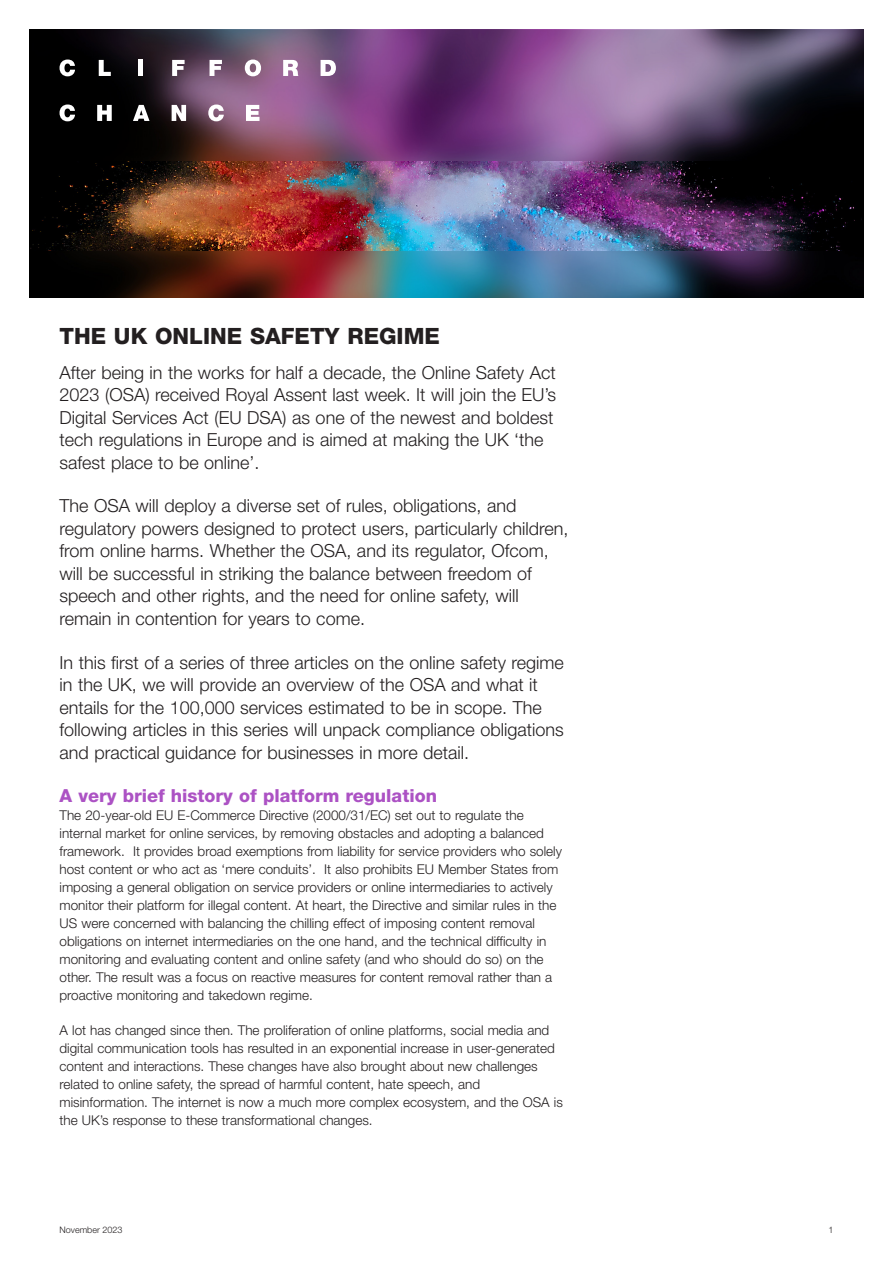
<style>
.page{position:relative;width:893px;height:1263px;background:#fff}
.page>*{position:absolute;margin:0;border:0;box-sizing:border-box;transform-origin:0 0}
._00__Main_Heading{font:800 22.5px "Helvetica Neue LT Std";color:#231f20}
._01__Intro_Para{font:300 18px/22.5px "Helvetica Neue LT Std";color:#231f20}
._02__Heading_1{font:800 18px "Helvetica Neue LT Std";color:#ac52c4}
._05__Body_Text_4MM{font:300 13.5px/18px "Helvetica Neue LT Pro";color:#231f20}
._05__Body_Text_4MM-2{font:300 13.5px/18px "Helvetica Neue LT Std";color:#231f20}
.t1{font:300 9px "Helvetica Neue LT Pro";color:#231f20}
</style>
<div class="page">
<img style="left:30px;top:30px;width:833px;height:268px">
<svg style="left:60px;top:60px;width:15px;height:16px"></svg>
<svg style="left:99px;top:60px;width:12px;height:16px"></svg>
<div style="left:138px;top:60px;width:5px;height:16px;background:#fff"></div>
<svg style="left:172px;top:60px;width:13px;height:16px"></svg>
<svg style="left:210px;top:60px;width:12px;height:16px"></svg>
<svg style="left:245px;top:60px;width:16px;height:16px"></svg>
<svg style="left:283px;top:60px;width:15px;height:16px"></svg>
<svg style="left:321px;top:60px;width:15px;height:16px"></svg>
<svg style="left:60px;top:105px;width:15px;height:16px"></svg>
<svg style="left:97px;top:105px;width:15px;height:16px"></svg>
<svg style="left:133px;top:105px;width:17px;height:16px"></svg>
<svg style="left:172px;top:105px;width:14px;height:16px"></svg>
<svg style="left:208px;top:105px;width:16px;height:16px"></svg>
<svg style="left:246px;top:105px;width:14px;height:16px"></svg>
<img style="left:30px;top:162px;width:833px;height:89px">
<p class="_00__Main_Heading" style="left:60px;top:322px;width:382px">THE UK ONLINE SAFETY REGIME</p>
<p class="_01__Intro_Para" style="left:60px;top:360px;width:498px">After being in the works for half a decade, the Online Safety Act 2023 (OSA) received Royal Assent last week. It will join the EU’s Digital Services Act (EU DSA) as one of the newest and boldest tech regulations in Europe and is aimed at making the UK ‘the safest place to be online’.</p>
<p class="_01__Intro_Para" style="left:60px;top:494px;width:510px">The OSA will deploy a diverse set of rules, obligations, and regulatory powers designed to protect users, particularly children, from online harms. Whether the OSA, and its regulator, Ofcom, will be successful in striking the balance between freedom of speech and other rights, and the need for online safety, will remain in contention for years to come.</p>
<p class="_01__Intro_Para" style="left:60px;top:650px;width:506px">In this first of a series of three articles on the online safety regime in the UK, we will provide an overview of the OSA and what it entails for the 100,000 services estimated to be in scope. The following articles in this series will unpack compliance obligations and practical guidance for businesses in more detail.</p>
<p class="_02__Heading_1" style="left:60px;top:785px;width:379px">A very brief history of platform regulation</p>
<p class="_05__Body_Text_4MM" style="left:60px;top:806px;width:504px">The 20-year-old EU E-Commerce Directive (2000/31/EC) set out to regulate the internal market for online services, by removing obstacles and adopting a balanced framework. It provides broad exemptions from liability for service providers who solely host content or who act as ‘mere conduits’. It also prohibits EU Member States from imposing a general obligation on service providers or online intermediaries to actively monitor their platform for illegal content. At heart, the Directive and similar rules in the US were concerned with balancing the chilling effect of imposing content removal obligations on internet intermediaries on the one hand, and the technical difficulty in monitoring and evaluating content and online safety (and who should do so) on the other. The result was a focus on reactive measures for content removal rather than a proactive monitoring and takedown regime.</p>
<p class="_05__Body_Text_4MM-2" style="left:60px;top:1021px;width:505px">A lot has changed since then. The proliferation of online platforms, social media and digital communication tools has resulted in an exponential increase in user-generated content and interactions. These changes have also brought about new challenges related to online safety, the spread of harmful content, hate speech, and misinformation. The internet is now a much more complex ecosystem, and the OSA is the UK’s response to these transformational changes.</p>
<p class="t1" style="left:60px;top:1224px;width:64px">November 2023</p>
<p class="t1" style="left:828px;top:1224px;width:7px">1</p>
</div>
